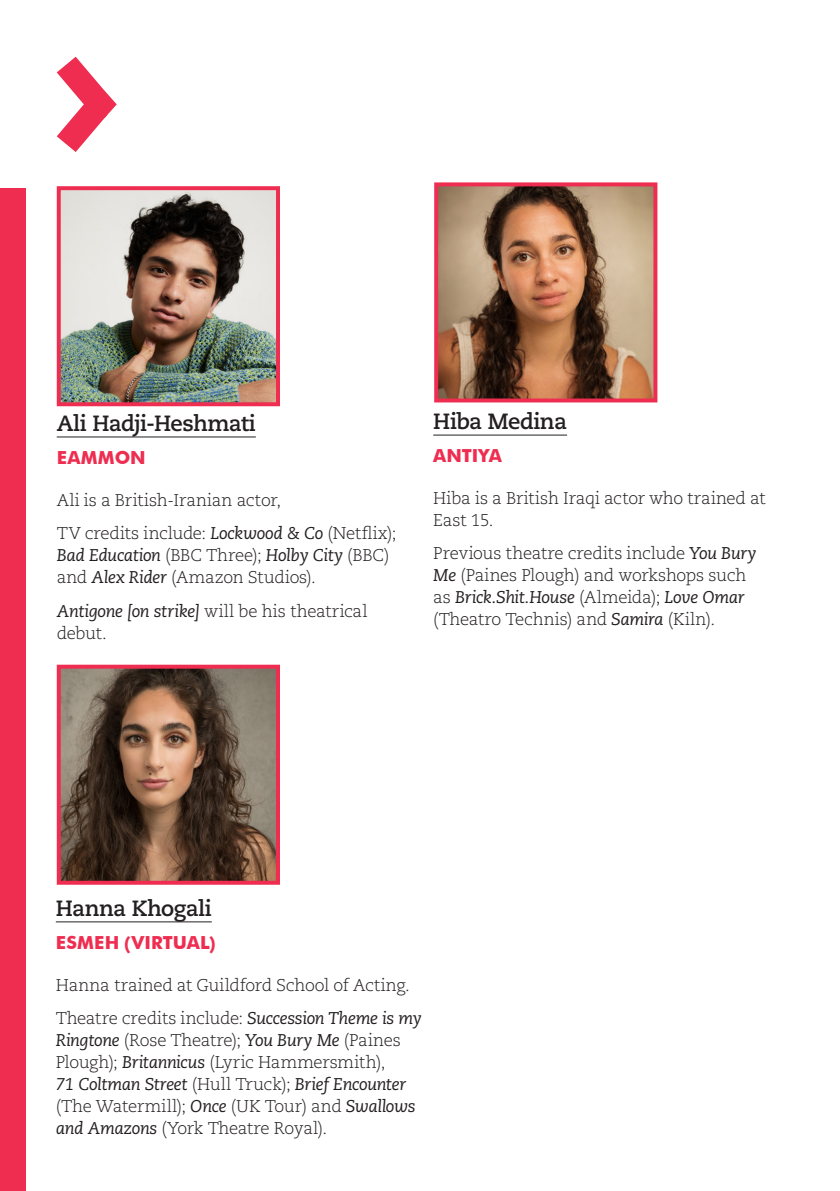
<style>
.page{position:relative;width:840px;height:1191px;background:#fff}
.page>*{position:absolute;margin:0;border:0;box-sizing:border-box;transform-origin:0 0}
.creative_name{font:700 22px "Caecilia LT Pro 75";letter-spacing:-.025em;color:#231f20}
.creative_role{font:700 18px "Futura BT";letter-spacing:.005em;color:#ee2d50}
.t1{font:300 17px/22px "Caecilia LT Pro 45";letter-spacing:-.01em;color:#231f20}
.s1{font-family:"Caecilia LT Pro 56";font-weight:400;font-style:italic}
</style>
<div class="page">
<div style="left:0;top:189px;width:26px;height:1002px;background:#ee2d50"></div>
<svg style="left:56px;top:56px;width:61px;height:96px"></svg>
<img style="left:62px;top:191px;width:213px;height:210px">
<div style="left:57px;top:186px;width:223px;height:220px;border:4px solid #ee2d50"></div>
<hr style="left:57px;top:436px;width:199px;height:1px;background:#231f20">
<img style="left:62px;top:669px;width:213px;height:210px">
<div style="left:57px;top:664px;width:223px;height:220px;border:4px solid #ee2d50"></div>
<hr style="left:56px;top:921px;width:156px;height:1px;background:#231f20">
<img style="left:439px;top:187px;width:213px;height:210px">
<div style="left:434px;top:182px;width:223px;height:220px;border:4px solid #ee2d50"></div>
<hr style="left:433px;top:435px;width:133px;height:1px;background:#231f20">
<p class="creative_name" style="left:57px;top:408px;width:200px">Ali Hadji-Heshmati</p>
<p class="creative_role" style="left:57px;top:447px;width:90px">EAMMON</p>
<p class="t1" style="left:57px;top:488px;width:226px">Ali is a British-Iranian actor,</p>
<p class="t1" style="left:57px;top:522px;width:341px">TV credits include: <span class="s1">Lockwood &amp; Co</span> (Netflix);<br><span class="s1">Bad Education</span> (BBC Three); <span class="s1">Holby City</span> (BBC) and <span class="s1">Alex Rider</span> (Amazon Studios).</p>
<p class="t1" style="left:57px;top:599px;width:312px"><span class="s1">Antigone [on strike]</span> will be his theatrical debut.</p>
<p class="creative_name" style="left:433px;top:406px;width:135px">Hiba Medina</p>
<p class="creative_role" style="left:433px;top:445px;width:70px">ANTIYA</p>
<p class="t1" style="left:433px;top:487px;width:333px">Hiba is a British Iraqi actor who trained at<br>East 15.</p>
<p class="t1" style="left:433px;top:542px;width:325px">Previous theatre credits include <span class="s1">You Bury Me</span> (Paines Plough) and workshops such as <span class="s1">Brick.Shit.House</span> (Almeida); <span class="s1">Love Omar </span>(Theatro Technis) and <span class="s1">Samira</span> (Kiln).</p>
<p class="creative_name" style="left:56px;top:893px;width:157px">Hanna Khogali</p>
<p class="creative_role" style="left:56px;top:931px;width:161px">ESMEH (VIRTUAL)</p>
<p class="t1" style="left:56px;top:973px;width:355px">Hanna trained at Guildford School of Acting.</p>
<p class="t1" style="left:56px;top:1007px;width:367px">Theatre credits include: <span class="s1">Succession Theme is my Ringtone</span> (Rose Theatre); <span class="s1">You Bury Me</span> (Paines Plough); <span class="s1">Britannicus</span> (Lyric Hammersmith),<br><span class="s1">71 Coltman Street</span> (Hull Truck); <span class="s1">Brief Encounter </span>(The Watermill); <span class="s1">Once</span> (UK Tour) and <span class="s1">Swallows and Amazons</span> (York Theatre Royal).</p>
</div>
